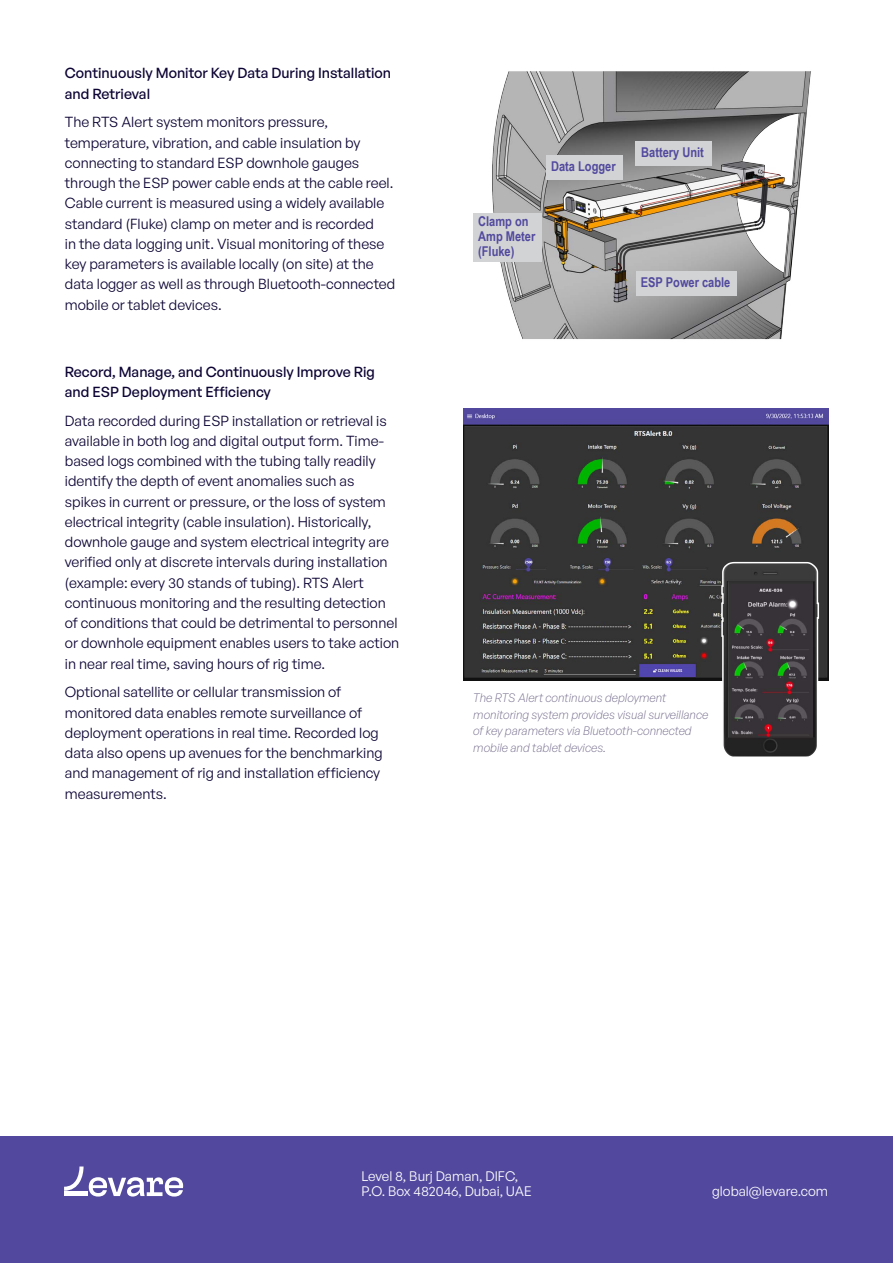
<style>
.page{position:relative;width:893px;height:1263px;background:#fff}
.page>*{position:absolute;margin:0;border:0;box-sizing:border-box;transform-origin:0 0}
.t1{font:14.25px/20.2px "General Sans";color:#0d0434}
.t2{font:500 14.25px/20.2px "General Sans";color:#0d0434}
.t3{font:13.5px/15px "General Sans";color:#fff}
.t4{font:700 13.5px/15px "Arial Narrow";color:#52499e}
.t5{font:italic 300 12px/16.5px "General Sans";color:#6d6385}
</style>
<div class="page">
<div style="left:0;top:1136px;width:893px;height:127px;background:#52499e"></div>
<svg style="left:64px;top:1166px;width:119px;height:30px"></svg>
<img style="left:476px;top:71px;width:335px;height:269px">
<svg style="left:621px;top:185px;width:24px;height:5px"></svg>
<svg style="left:685px;top:173px;width:21px;height:6px"></svg>
<img style="left:464px;top:408px;width:364px;height:273px">
<svg style="left:720px;top:561px;width:100px;height:196px;background:#434142"></svg>
<div style="left:473px;top:213px;width:69px;height:48px;background:#d1d3d4"></div>
<div style="left:546px;top:155px;width:77px;height:24px;background:#d1d3d4"></div>
<div style="left:635px;top:141px;width:76px;height:24px;background:#d1d3d4"></div>
<div style="left:636px;top:271px;width:100px;height:25px;background:#d1d3d4"></div>
<p class="t2" style="left:65px;top:63px;width:328px">Continuously Monitor Key Data During Installation and Retrieval</p>
<p class="t1" style="left:65px;top:112px;width:332px">The RTS Alert system monitors pressure, temperature, vibration, and cable insulation by connecting to standard ESP downhole gauges through the ESP power cable ends at the cable reel.<br>Cable current is measured using a widely available standard (Fluke) clamp on meter and is recorded<br>in the data logging unit. Visual monitoring of these key parameters is available locally (on site) at the data logger as well as through Bluetooth-connected mobile or tablet devices.</p>
<p class="t4" style="left:551px;top:159px;width:66px">Data Logger</p>
<p class="t4" style="left:478px;top:213px;width:59px">Clamp on<br>Amp Meter (Fluke)</p>
<p class="t4" style="left:641px;top:144px;width:64px">Battery Unit</p>
<p class="t4" style="left:641px;top:274px;width:91px">ESP Power cable</p>
<p class="t2" style="left:65px;top:361px;width:312px">Record, Manage, and Continuously Improve Rig and ESP Deployment Efficiency</p>
<p class="t1" style="left:65px;top:410px;width:336px">Data recorded during ESP installation or retrieval is available in both log and digital output form. Time&shy;based logs combined with the tubing tally readily identify the depth of event anomalies such as<br>spikes in current or pressure, or the loss of system electrical integrity (cable insulation). Historically, downhole gauge and system electrical integrity are verified only at discrete intervals during installation (example: every 30 stands of tubing). RTS Alert continuous monitoring and the resulting detection of conditions that could be detrimental to personnel or downhole equipment enables users to take action in near real time, saving hours of rig time.</p>
<p class="t1" style="left:65px;top:682px;width:319px">Optional satellite or cellular transmission of monitored data enables remote surveillance of deployment operations in real time. Recorded log data also opens up avenues for the benchmarking and management of rig and installation efficiency measurements.</p>
<p class="t5" style="left:473px;top:689px;width:237px">The RTS Alert continuous deployment monitoring system provides visual surveillance of key parameters via Bluetooth-connected mobile and tablet devices.</p>
<p class="t3" style="left:361px;top:1168px;width:172px">Level 8, Burj Daman, DIFC,<br>P.O. Box 482046, Dubai, UAE</p>
<p class="t3" style="left:712px;top:1183px;width:118px">global@levare.com</p>
</div>
